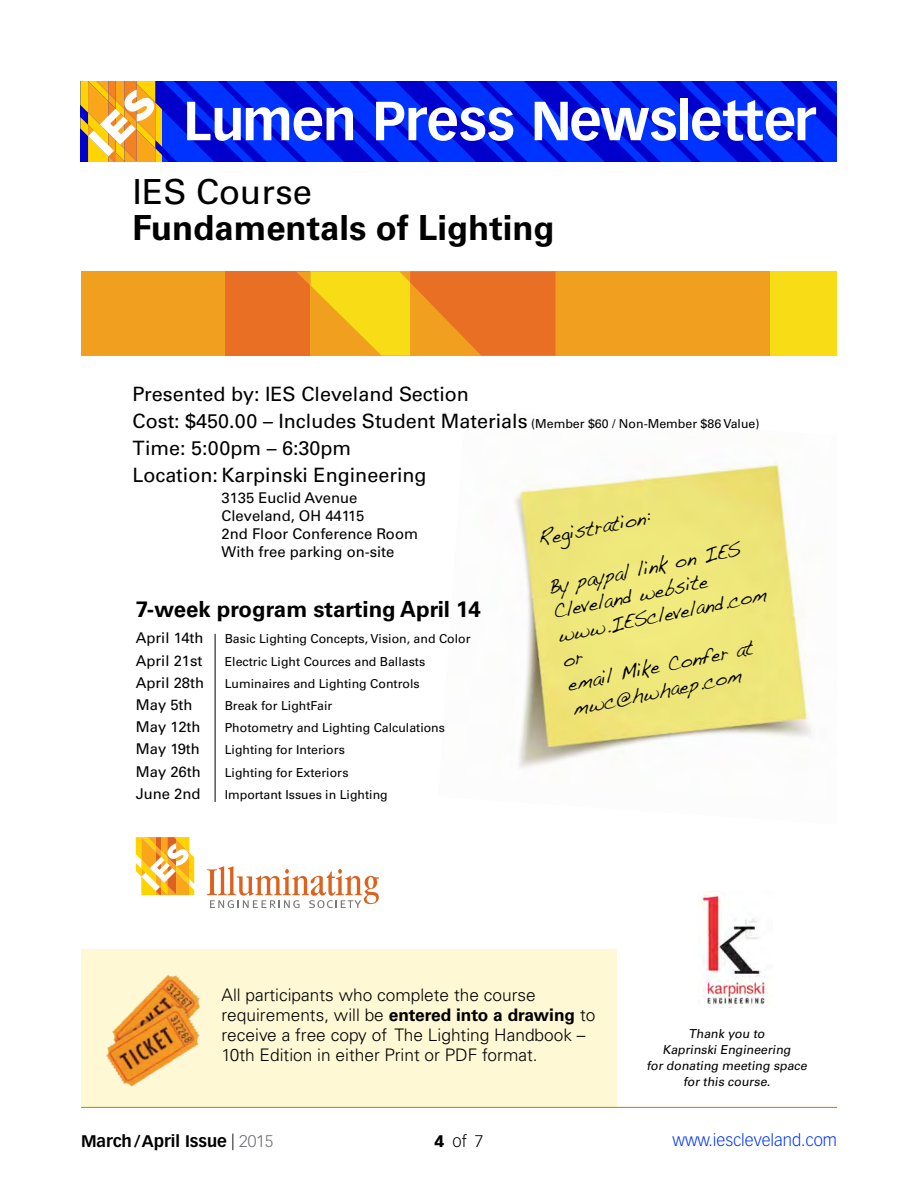
<style>
.page{position:relative;width:918px;height:1188px;background:#fff}
.page>*{position:absolute;margin:0;border:0;box-sizing:border-box;transform-origin:0 0}
.t1{font:700 54px "Vectora LH";letter-spacing:-.02em;color:#fff}
.t2{font:700 34.65px "Univers LT Std";color:#000}
.t3{font:34.65px "Univers LT Std";color:#000}
.t4{font:700 22.2px "Univers LT Std";color:#000}
.t5{font:20.55px/24.8px "Handwriting Dakota";color:#000;scale:.91 1}
.t6{font:19.8px/27.2px "Univers LT Std";color:#000}
.t7{font:300 17.25px/19.8px "Univers LT Std";color:#000}
.t8{font:700 16.5px "Vectora LH";color:#000}
.t9{font:300 16.5px "Vectora LH";color:#03f}
.t10{font:300 16.5px "Vectora LH";color:#000}
.t11{font:14.85px/17.9px "Univers LT Std";color:#000}
.t12{font:12.3px/16px "Univers LT Std";color:#000;text-align:center}
.s1{font-size:12.3px}
.s2{font-weight:700}
.s3{font-weight:300}
.s4{font-weight:300;color:#6d6e71}
.s5{font-weight:900}
</style>
<div class="page">
<svg style="left:162px;top:81px;width:675px;height:81px;background:#001eea"></svg>
<svg style="left:80px;top:81px;width:82px;height:81px"></svg>
<img style="left:514px;top:461px;width:297px;height:307px">
<div style="left:81px;top:950px;width:535px;height:157px;background:#fff8d4"></div>
<img style="left:106px;top:975px;width:94px;height:112px">
<svg style="left:207px;top:866px;width:172px;height:42px"></svg>
<svg style="left:136px;top:837px;width:58px;height:58px"></svg>
<img style="left:698px;top:892px;width:69px;height:115px">
<div style="left:81px;top:271px;width:756px;height:85px;background:#f19f1f"></div>
<div style="left:770px;top:271px;width:67px;height:85px;background:#f7dc16"></div>
<div style="left:226px;top:271px;width:84px;height:85px;background:#e96f24"></div>
<svg style="left:297px;top:271px;width:259px;height:85px"></svg>
<hr style="left:215px;top:634px;width:1px;height:168px;background:#000">
<hr style="left:81px;top:1107px;width:756px;height:1px;background:#d4711b">
<h1 class="t1" style="left:183px;top:88px;width:634px">Lumen Press Newsletter</h1>
<h2 class="t3" style="left:133px;top:171px;width:181px">IES Course</h2>
<h2 class="t2" style="left:133px;top:207px;width:424px">Fundamentals of Lighting</h2>
<h3 class="t6" style="left:133px;top:380px;width:629px">Presented by: IES Cleveland Section<br>Cost: $450.00 – Includes Student Materials <span class="s1">(Member $60 / Non-Member $86 Value)<br></span>Time: 5:00pm – 6:30pm<br>Location: Karpinski Engineering</h3>
<p class="t11" style="left:222px;top:489px;width:198px">3135 Euclid Avenue<br>Cleveland, OH 44115<br>2nd Floor Conference Room<br>With free parking on-site</p>
<h3 class="t5" style="left:536px;top:527px;width:127px;rotate:-12deg">Registration:</h3>
<h3 class="t5" style="left:545px;top:576px;width:236px;rotate:-12deg">By paypal link on IES<br>Cleveland website www.IEScleveland.com or<br>email Mike Confer at mwc@hwhaep.com</h3>
<h3 class="t4" style="left:136px;top:597px;width:347px">7-week program starting April 14</h3>
<p class="t11" style="left:136px;top:629px;width:69px">April 14th</p>
<p class="t12" style="left:225px;top:631px;width:247px">Basic Lighting Concepts, Vision, and Color</p>
<p class="t11" style="left:136px;top:651px;width:68px">April 21st</p>
<p class="t12" style="left:225px;top:653px;width:202px">Electric Light Cources and Ballasts</p>
<p class="t11" style="left:136px;top:674px;width:70px">April 28th</p>
<p class="t12" style="left:225px;top:675px;width:196px">Luminaires and Lighting Controls</p>
<p class="t11" style="left:136px;top:696px;width:58px">May 5th</p>
<p class="t12" style="left:225px;top:698px;width:109px">Break for LightFair</p>
<p class="t11" style="left:136px;top:718px;width:66px">May 12th</p>
<p class="t12" style="left:225px;top:720px;width:222px">Photometry and Lighting Calculations</p>
<p class="t11" style="left:136px;top:740px;width:66px">May 19th</p>
<p class="t12" style="left:225px;top:742px;width:122px">Lighting for Interiors</p>
<p class="t11" style="left:136px;top:763px;width:67px">May 26th</p>
<p class="t12" style="left:225px;top:764px;width:125px">Lighting for Exteriors</p>
<p class="t11" style="left:136px;top:785px;width:66px">June 2nd</p>
<p class="t12" style="left:225px;top:787px;width:165px">Important Issues in Lighting</p>
<h3 class="t7" style="left:222px;top:985px;width:375px">All participants who complete the course requirements, will be <span class="s2">entered into a drawing</span> to receive a free copy of The Lighting Handbook – 10th Edition in either Print or PDF format.</h3>
<p class="t12" style="left:646px;top:1025px;width:164px">Thank you to<br>Kaprinski Engineering<br>for donating meeting space for this course.</p>
<h3 class="t8" style="left:81px;top:1131px;width:194px">March/April Issue <span class="s3">|</span> <span class="s4">2015</span></h3>
<h3 class="t10" style="left:435px;top:1132px;width:50px"><span class="s5">4</span>of7</h3>
<h3 class="t9" style="left:673px;top:1131px;width:166px">www.iescleveland.com</h3>
</div>
